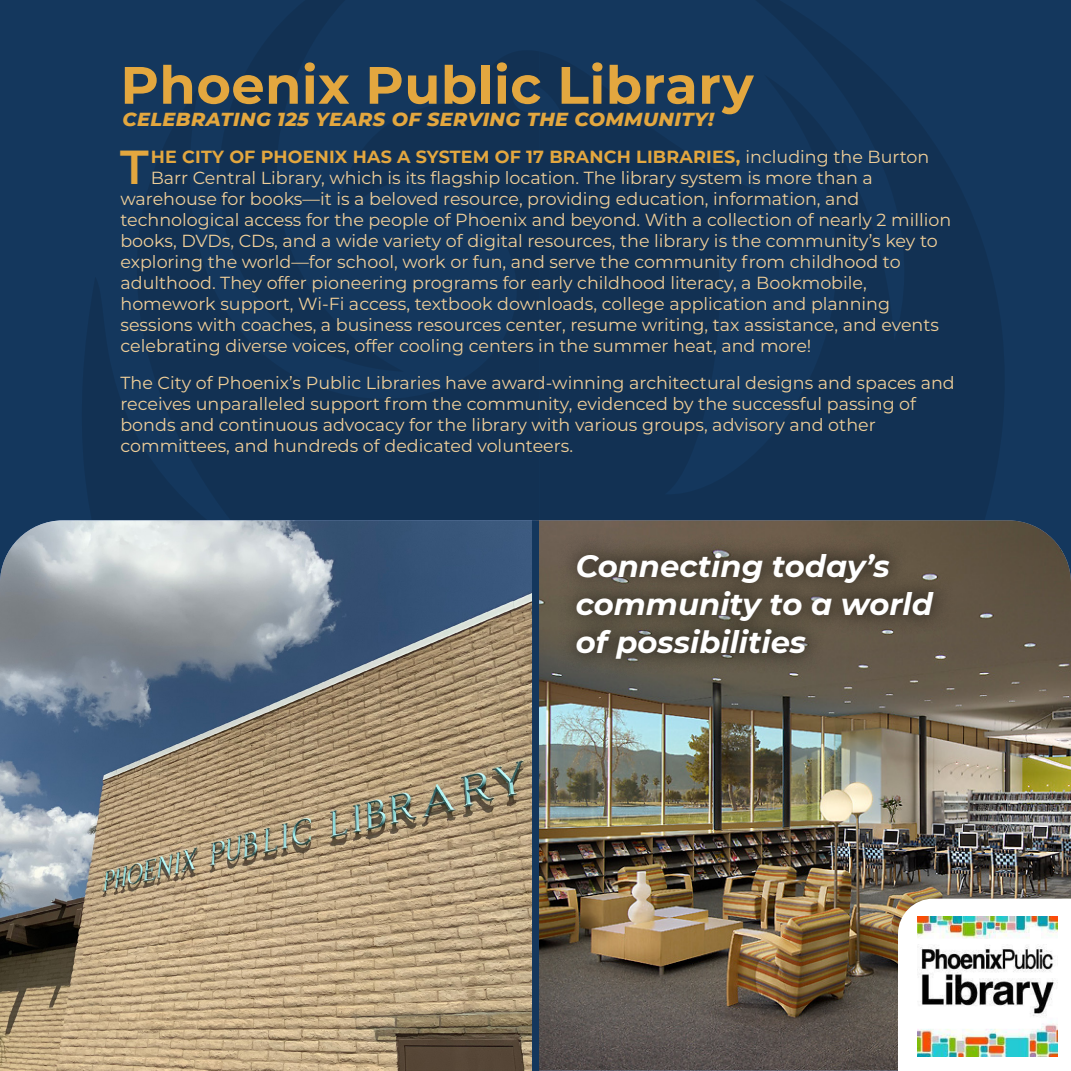
<style>
.page{position:relative;width:1071px;height:1071px;background:#fff}
.page>*{position:absolute;margin:0;border:0;box-sizing:border-box;transform-origin:0 0}
.t1{font:700 52.5px "Montserrat";letter-spacing:.01em;color:#e3a73f}
.t2{font:600 47.43px "Montserrat";color:#e3a73f}
.t3{font:italic 700 30.62px/38.3px "Montserrat";color:#fff}
.t4{font:italic 800 19.25px "Montserrat";letter-spacing:.02em;color:#e3a73f}
.t5{font:17.5px/21px "Montserrat";color:#f0cf99}
.t6{font:700 17.5px "Montserrat";letter-spacing:.01em;color:#e3a73f}
.s1{font-weight:400;color:#f0cf99}
</style>
<div class="page">
<div style="left:0;top:0;width:1071px;height:620px;background:#14375d"></div>
<img style="left:539px;top:520px;width:532px;height:551px">
<svg style="left:0;top:520px;width:532px;height:551px;background:#989285"></svg>
<svg style="left:898px;top:899px;width:173px;height:172px"></svg>
<img style="left:917px;top:916px;width:140px;height:140px">
<div style="left:532px;top:520px;width:7px;height:551px;background:#14375d"></div>
<div style="left:556px;top:531px;width:398px;height:149px;background:#000;opacity:.7"></div>
<h1 class="t1" style="left:120px;top:47px;width:635px">Phoenix Public Library</h1>
<p class="t4" style="left:123px;top:106px;width:593px">CELEBRATING 125 YEARS OF SERVING THE COMMUNITY!</p>
<h2 class="t2" style="left:120px;top:134px;width:30px">T</h2>
<p class="t6" style="left:151px;top:144px;width:780px">HE CITY OF PHOENIX HAS A SYSTEM OF 17 BRANCH LIBRARIES, <span class="s1">including the Burton</span></p>
<p class="t5" style="left:151px;top:167px;width:724px">Barr Central Library, which is its flagship location. The library system is more than a</p>
<p class="t5" style="left:120px;top:188px;width:740px">warehouse for books—it is a beloved resource, providing education, information, and</p>
<p class="t5" style="left:120px;top:209px;width:832px">technological access for the people of Phoenix and beyond. With a collection of nearly 2 million</p>
<p class="t5" style="left:120px;top:230px;width:819px">books, DVDs, CDs, and a wide variety of digital resources, the library is the community’s key to</p>
<p class="t5" style="left:120px;top:251px;width:782px">exploring the world—for school, work or fun, and serve the community from childhood to</p>
<p class="t5" style="left:120px;top:272px;width:748px">adulthood. They offer pioneering programs for early childhood literacy, a Bookmobile,</p>
<p class="t5" style="left:120px;top:293px;width:771px">homework support, Wi-Fi access, textbook downloads, college application and planning</p>
<p class="t5" style="left:120px;top:314px;width:820px">sessions with coaches, a business resources center, resume writing, tax assistance, and events</p>
<p class="t5" style="left:120px;top:335px;width:693px">celebrating diverse voices, offer cooling centers in the summer heat, and more!</p>
<p class="t5" style="left:120px;top:372px;width:836px">The City of Phoenix’s Public Libraries have award-winning architectural designs and spaces and receives unparalleled support from the community, evidenced by the successful passing of bonds and continuous advocacy for the library with various groups, advisory and other committees, and hundreds of dedicated volunteers.</p>
<h3 class="t3" style="left:576px;top:545px;width:359px">Connecting today’s community to a world of possibilities</h3>
</div>
